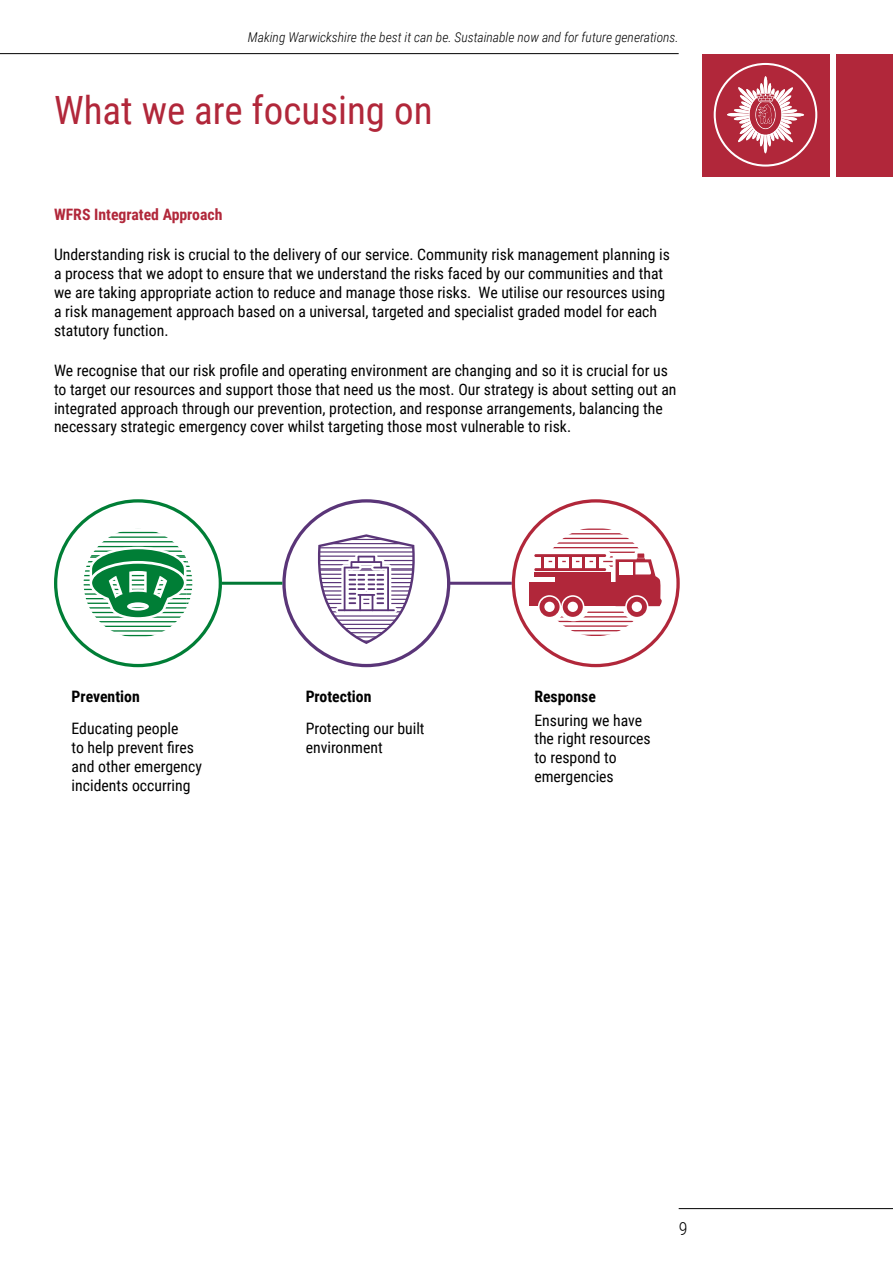
<style>
.page{position:relative;width:893px;height:1263px;background:#fff}
.page>*{position:absolute;margin:0;border:0;box-sizing:border-box;transform-origin:0 0}
.t1{font:39px "Roboto Condensed";color:#b1273a}
.t2{font:300 18px "Roboto Condensed";color:#000}
.t3{font:15.75px/18.9px "Roboto Condensed";color:#000}
.t4{font:700 15.75px "Roboto Condensed";color:#000}
.t5{font:700 15.75px "Roboto Condensed";color:#b1273a}
.t6{font:italic 300 13.5px "Roboto Condensed";color:#000}
</style>
<div class="page">
<div style="left:837px;top:54px;width:56px;height:122px;background:#b1273a"></div>
<div style="left:703px;top:54px;width:127px;height:122px;background:#b1273a"></div>
<svg style="left:709px;top:59px;width:113px;height:112px"></svg>
<div style="left:714px;top:63px;width:103px;height:104px;border:2px solid #fff;border-radius:50%"></div>
<svg style="left:727px;top:76px;width:77px;height:77px"></svg>
<hr style="left:679px;top:1208px;width:214px;height:1px;background:#000">
<hr style="left:0;top:53px;width:679px;height:1px;background:#000">
<svg style="left:84px;top:529px;width:108px;height:108px"></svg>
<svg style="left:85px;top:544px;width:104px;height:87px"></svg>
<svg style="left:318px;top:534px;width:97px;height:110px"></svg>
<hr style="left:222px;top:582px;width:60px;height:3px;background:#007835">
<hr style="left:448px;top:582px;width:64px;height:3px;background:#5a3578">
<svg style="left:541px;top:527px;width:109px;height:109px"></svg>
<div style="left:531px;top:550px;width:79px;height:10px;border:7px solid #fff"></div>
<div style="left:531px;top:564px;width:79px;height:10px;border:7px solid #fff"></div>
<div style="left:558px;top:591px;width:31px;height:30px;border:7px solid #fff;border-radius:50%"></div>
<div style="left:560px;top:592px;width:27px;height:28px;border:7px solid #fff;border-radius:50%"></div>
<div style="left:535px;top:591px;width:30px;height:30px;border:7px solid #fff;border-radius:50%"></div>
<div style="left:537px;top:592px;width:27px;height:28px;border:7px solid #fff;border-radius:50%"></div>
<hr style="left:534px;top:554px;width:72px;height:3px;background:#b1273a">
<hr style="left:534px;top:568px;width:72px;height:3px;background:#b1273a">
<svg style="left:569px;top:557px;width:3px;height:11px"></svg>
<svg style="left:582px;top:557px;width:4px;height:12px"></svg>
<svg style="left:596px;top:557px;width:4px;height:12px"></svg>
<svg style="left:541px;top:557px;width:4px;height:12px"></svg>
<svg style="left:555px;top:557px;width:4px;height:12px"></svg>
<div style="left:529px;top:582px;width:87px;height:24px;background:#b1273a"></div>
<svg style="left:609px;top:543px;width:62px;height:87px"></svg>
<svg style="left:561px;top:595px;width:23px;height:23px"></svg>
<div style="left:563px;top:597px;width:20px;height:20px;background:#b1273a;border-radius:50%"></div>
<div style="left:568px;top:602px;width:10px;height:10px;background:#fff;border-radius:50%"></div>
<svg style="left:625px;top:595px;width:23px;height:23px"></svg>
<div style="left:627px;top:597px;width:20px;height:20px;background:#b1273a;border-radius:50%"></div>
<div style="left:632px;top:602px;width:10px;height:10px;background:#fff;border-radius:50%"></div>
<svg style="left:538px;top:595px;width:23px;height:23px"></svg>
<svg style="left:539px;top:597px;width:21px;height:20px"></svg>
<div style="left:544px;top:602px;width:11px;height:10px;background:#fff;border-radius:50%"></div>
<div style="left:619px;top:562px;width:13px;height:12px;background:#fff"></div>
<div style="left:555px;top:576px;width:56px;height:9px;background:#b1273a"></div>
<div style="left:534px;top:572px;width:77px;height:5px;background:#b1273a"></div>
<p class="t6" style="left:248px;top:28px;width:432px">Making Warwickshire the best it can be. Sustainable now and for future generations.</p>
<h1 class="t1" style="left:54px;top:83px;width:380px">What we are focusing on</h1>
<p class="t5" style="left:54px;top:203px;width:170px">WFRS Integrated Approach</p>
<p class="t3" style="left:54px;top:244px;width:618px">Understanding risk is crucial to the delivery of our service. Community risk management planning is a process that we adopt to ensure that we understand the risks faced by our communities and that we are taking appropriate action to reduce and manage those risks. We utilise our resources using a risk management approach based on a universal, targeted and specialist graded model for each statutory function.</p>
<p class="t3" style="left:54px;top:360px;width:624px">We recognise that our risk profile and operating environment are changing and so it is crucial for us to target our resources and support those that need us the most. Our strategy is about setting out an integrated approach through our prevention, protection, and response arrangements, balancing the necessary strategic emergency cover whilst targeting those most vulnerable to risk.</p>
<p class="t4" style="left:72px;top:686px;width:70px">Prevention</p>
<p class="t3" style="left:72px;top:718px;width:132px">Educating people<br>to help prevent fires and other emergency incidents occurring</p>
<p class="t4" style="left:306px;top:686px;width:67px">Protection</p>
<p class="t3" style="left:306px;top:718px;width:120px">Protecting our built environment</p>
<p class="t4" style="left:534px;top:686px;width:63px">Response</p>
<p class="t3" style="left:534px;top:710px;width:118px">Ensuring we have the right resources to respond to emergencies</p>
<p class="t2" style="left:679px;top:1216px;width:10px">9</p>
</div>
